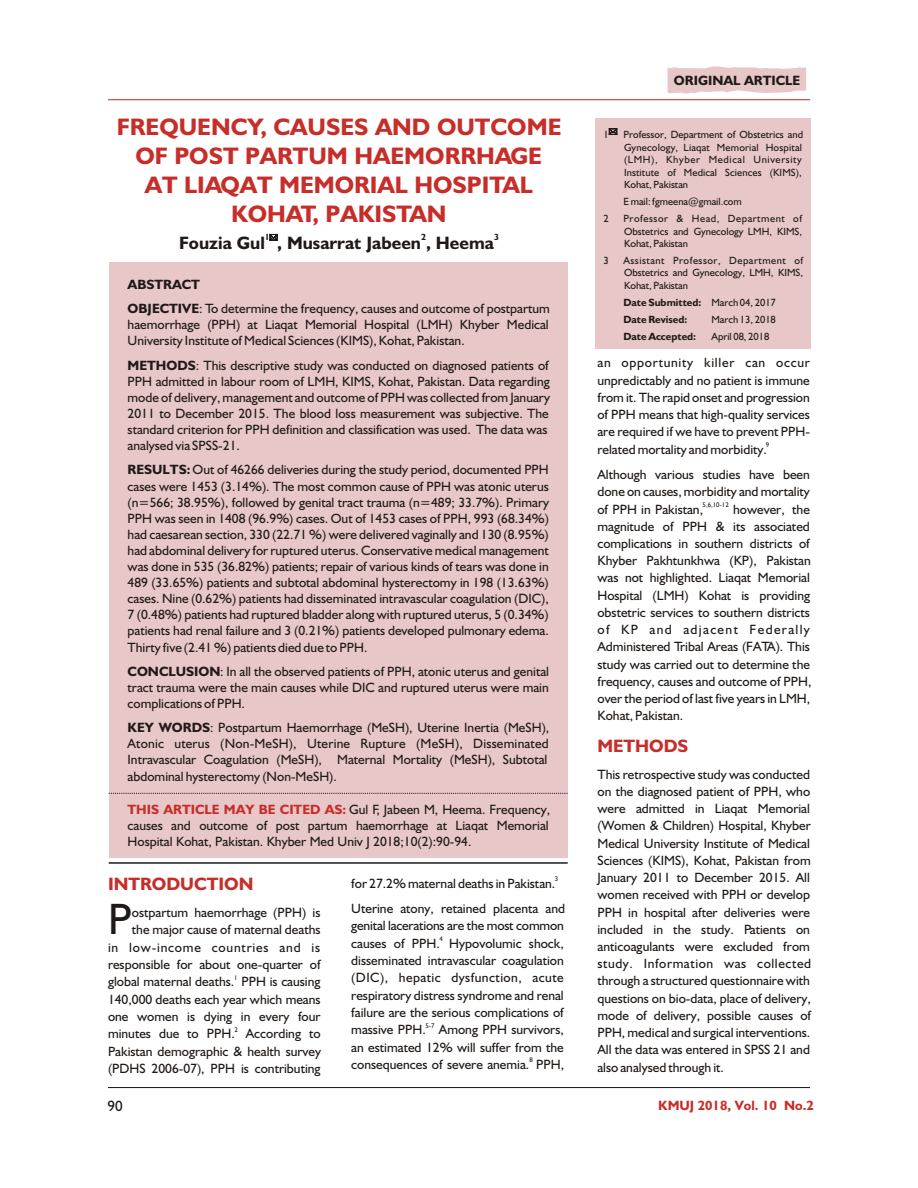
<style>
.page{position:relative;width:918px;height:1188px;background:#fff}
.page>*{position:absolute;margin:0;border:0;box-sizing:border-box;transform-origin:0 0}
.t1{font:44.1px "Humanst 521 BT";color:#1f1a17}
.t2{font:700 24px/28.8px "Humanst 521 BT";color:#c72e29;text-align:center}
.t3{font:700 18px "Humanst 521 BT";color:#1f1a17}
.t4{font:700 18px "Humanst 521 BT";color:#c72e29}
.t5{font:15px "Humanst 521 BT";color:#1f1a17}
.t6{font:13.5px/17.2px "Humanst 521 BT";color:#1f1a17;text-align:justify}
.t7{font:700 13.5px "Humanst 521 BT";color:#c72e29}
.t8{font:700 13.5px "Humanst 521 BT";color:#1f1a17}
.t9{font:10.5px/12.5px "Humanst 521 BT";color:#1f1a17;text-align:justify}
.t10{font:700 10.5px/17px "Humanst 521 BT";color:#1f1a17}
.t11{font:700 9px "Humanst 521 BT";color:#1f1a17}
.t12{font:6.75px "Humanst 521 BT";color:#1f1a17}
.s1{font-weight:700}
.s2{font-weight:700;color:#c72e29}
.s3{font-weight:400}
</style>
<div class="page">
<svg style="left:667px;top:66px;width:139px;height:28px;background:#ebced0"></svg>
<hr style="left:108px;top:99px;width:702px;height:1px;background:#c72e29">
<div style="left:595px;top:119px;width:216px;height:230px;background:#e8c7c9"></div>
<div style="left:109px;top:262px;width:459px;height:595px;background:#e8c7c9"></div>
<svg style="left:109px;top:793px;width:459px;height:1px"></svg>
<hr style="left:109px;top:862px;width:459px;height:2px;background:#1f1a17">
<svg style="left:609px;top:128px;width:8px;height:7px"></svg>
<svg style="left:270px;top:234px;width:8px;height:7px"></svg>
<hr style="left:108px;top:1087px;width:702px;height:1px;background:#1f1a17">
<h2 class="t2" style="left:117px;top:115px;width:446px">FREQUENCY, CAUSES AND OUTCOME<br>OF POST PARTUM HAEMORRHAGE<br>AT LIAQAT MEMORIAL HOSPITAL<br>KOHAT, PAKISTAN</h2>
<p class="t11" style="left:265px;top:234px;width:6px">1</p>
<p class="t11" style="left:421px;top:234px;width:6px">2</p>
<p class="t11" style="left:494px;top:234px;width:6px">3</p>
<h3 class="t3" style="left:179px;top:236px;width:316px">Fouzia Gul , Musarrat Jabeen , Heema</h3>
<p class="t6" style="left:128px;top:273px;width:424px;line-height:24.3px"><span class="s1">ABSTRACT<br>OBJECTIVE</span>: To determine the frequency, causes and outcome of postpartum</p>
<p class="t6" style="left:128px;top:318px;width:423px;line-height:16px">haemorrhage (PPH) at Liaqat Memorial Hospital (LMH) Khyber Medical<br>University Institute of Medical Sciences (KIMS), Kohat, Pakistan.</p>
<p class="t6" style="left:128px;top:358px;width:424px;line-height:16px;text-align:left"><span class="s1">METHODS</span>: This descriptive study was conducted on diagnosed patients of PPH admitted in labour room of LMH, KIMS, Kohat, Pakistan. Data regarding mode of delivery, management and outcome of PPH was collected from January 2011 to December 2015. The blood loss measurement was subjective. The standard criterion for PPH definition and classification was used. The data was analysed via SPSS-21.</p>
<p class="t6" style="left:128px;top:463px;width:423px;line-height:16px"><span class="s1">RESULTS:</span> Out of 46266 deliveries during the study period, documented PPH cases were 1453 (3.14%). The most common cause of PPH was atonic uterus (n=566; 38.95%), followed by genital tract trauma (n=489; 33.7%). Primary PPH was seen in 1408 (96.9%) cases. Out of 1453 cases of PPH, 993 (68.34%) had caesarean section, 330 (22.71 %) were delivered vaginally and 130 (8.95%) had abdominal delivery for ruptured uterus. Conservative medical management was done in 535 (36.82%) patients; repair of various kinds of tears was done in 489 (33.65%) patients and subtotal abdominal hysterectomy in 198 (13.63%) cases. Nine (0.62%) patients had disseminated intravascular coagulation (DIC), 7 (0.48%) patients had ruptured bladder along with ruptured uterus, 5 (0.34%) patients had renal failure and 3 (0.21%) patients developed pulmonary edema.<br>Thirty five (2.41 %) patients died due to PPH.</p>
<p class="t6" style="left:128px;top:664px;width:423px;line-height:16px"><span class="s1">CONCLUSION</span>: In all the observed patients of PPH, atonic uterus and genital tract trauma were the main causes while DIC and ruptured uterus were main complications of PPH.</p>
<p class="t6" style="left:128px;top:721px;width:423px;line-height:16px;text-align:left"><span class="s1">KEY WORDS</span>: Postpartum Haemorrhage (MeSH), Uterine Inertia (MeSH), Atonic uterus (Non-MeSH), Uterine Rupture (MeSH), Disseminated Intravascular Coagulation (MeSH), Maternal Mortality (MeSH), Subtotal abdominal hysterectomy (Non-MeSH).</p>
<p class="t6" style="left:128px;top:802px;width:424px;line-height:16px"><span class="s2">THIS ARTICLE MAY BE CITED AS:</span> Gul F, Jabeen M, Heema. Frequency, causes and outcome of post partum haemorrhage at Liaqat Memorial Hospital Kohat, Pakistan. Khyber Med Univ J 2018;10(2):90-94.</p>
<h3 class="t4" style="left:108px;top:877px;width:147px">INTRODUCTION</h3>
<p class="t6" style="left:132px;top:905px;width:190px">ostpartum haemorrhage (PPH) is</p>
<h1 class="t1" style="left:108px;top:901px;width:25px">P</h1>
<p class="t6" style="left:108px;top:922px;width:214px;text-indent:24px">the major cause of maternal deaths in low-income countries and is responsible for about one-quarter of</p>
<p class="t12" style="left:234px;top:975px;width:5px">1</p>
<p class="t6" style="left:108px;top:974px;width:214px">global maternal deaths. PPH is causing 140,000 deaths each year which means one women is dying in every four</p>
<p class="t12" style="left:234px;top:1027px;width:5px">2</p>
<p class="t6" style="left:108px;top:1026px;width:215px">minutes due to PPH. According to Pakistan demographic &amp; health survey (PDHS 2006-07), PPH is contributing</p>
<p class="t12" style="left:555px;top:876px;width:5px">3</p>
<p class="t6" style="left:351px;top:872px;width:215px;line-height:24.9px">for 27.2% maternal deaths in Pakistan.<br>Uterine atony, retained placenta and</p>
<p class="t6" style="left:351px;top:918px;width:214px">genital lacerations are the most common</p>
<p class="t12" style="left:440px;top:936px;width:5px">4</p>
<p class="t6" style="left:351px;top:936px;width:214px">causes of PPH. Hypovolumic shock, disseminated intravascular coagulation (DIC), hepatic dysfunction, acute respiratory distress syndrome and renal failure are the serious complications of</p>
<p class="t12" style="left:426px;top:1022px;width:11px">5-7</p>
<p class="t6" style="left:351px;top:1022px;width:214px">massive PPH. Among PPH survivors, an estimated 12% will suffer from the</p>
<p class="t12" style="left:529px;top:1057px;width:5px">8</p>
<p class="t6" style="left:351px;top:1057px;width:214px">consequences of severe anemia. PPH,</p>
<p class="t8" style="left:674px;top:74px;width:128px">ORIGINAL ARTICLE</p>
<p class="t9" style="left:603px;top:129px;width:7px">1</p>
<p class="t9" style="left:623px;top:129px;width:181px;text-align:left">Professor, Department of Obstetrics and Gynecology, Liaqat Memorial Hospital (LMH), Khyber Medical University Institute of Medical Sciences (KIMS), Kohat, Pakistan</p>
<p class="t9" style="left:623px;top:196px;width:120px">E mail: fgmeena@gmail.com</p>
<p class="t9" style="left:603px;top:213px;width:7px">2</p>
<p class="t9" style="left:623px;top:213px;width:180px">Professor &amp; Head, Department of Obstetrics and Gynecology LMH, KIMS, Kohat, Pakistan</p>
<p class="t9" style="left:603px;top:255px;width:7px">3</p>
<p class="t9" style="left:623px;top:255px;width:181px">Assistant Professor, Department of Obstetrics and Gynecology, LMH, KIMS, Kohat, Pakistan</p>
<p class="t10" style="left:623px;top:295px;width:154px">Date Submitted: <span class="s3">March 04, 2017<br></span>Date Revised:</p>
<p class="t9" style="left:711px;top:314px;width:66px">March 13, 2018</p>
<p class="t10" style="left:623px;top:329px;width:74px">Date Accepted:</p>
<p class="t9" style="left:711px;top:331px;width:59px">April 08, 2018</p>
<p class="t6" style="left:597px;top:355px;width:214px">an opportunity killer can occur unpredictably and no patient is immune from it. The rapid onset and progression of PPH means that high-quality services are required if we have to prevent PPH-</p>
<p class="t12" style="left:766px;top:442px;width:5px">9</p>
<p class="t6" style="left:597px;top:438px;width:214px;line-height:24.9px">related mortality and morbidity.<br>Although various studies have been</p>
<p class="t6" style="left:597px;top:484px;width:214px">done on causes, morbidity and mortality</p>
<p class="t12" style="left:703px;top:502px;width:28px">5,6,10-12</p>
<p class="t6" style="left:597px;top:501px;width:107px">of PPH in Pakistan,</p>
<p class="t6" style="left:597px;top:501px;width:215px;text-indent:136px">however, the magnitude of PPH &amp; its associated complications in southern districts of Khyber Pakhtunkhwa (KP), Pakistan was not highlighted. Liaqat Memorial Hospital (LMH) Kohat is providing obstetric services to southern districts of KP and adjacent Federally Administered Tribal Areas (FATA). This study was carried out to determine the frequency, causes and outcome of PPH, over the period of last five years in LMH, Kohat, Pakistan.</p>
<h3 class="t4" style="left:597px;top:738px;width:92px">METHODS</h3>
<p class="t6" style="left:597px;top:767px;width:215px">This retrospective study was conducted on the diagnosed patient of PPH, who were admitted in Liaqat Memorial (Women &amp; Children) Hospital, Khyber Medical University Institute of Medical Sciences (KIMS), Kohat, Pakistan from January 2011 to December 2015. All women received with PPH or develop PPH in hospital after deliveries were included in the study. Patients on anticoagulants were excluded from study. Information was collected through a structured questionnaire with questions on bio-data, place of delivery, mode of delivery, possible causes of PPH, medical and surgical interventions.<br>All the data was entered in SPSS 21 and also analysed through it.</p>
<p class="t5" style="left:107px;top:1099px;width:17px">90</p>
<p class="t7" style="left:658px;top:1099px;width:157px">KMUJ 2018, Vol. 10 No.2</p>
</div>
